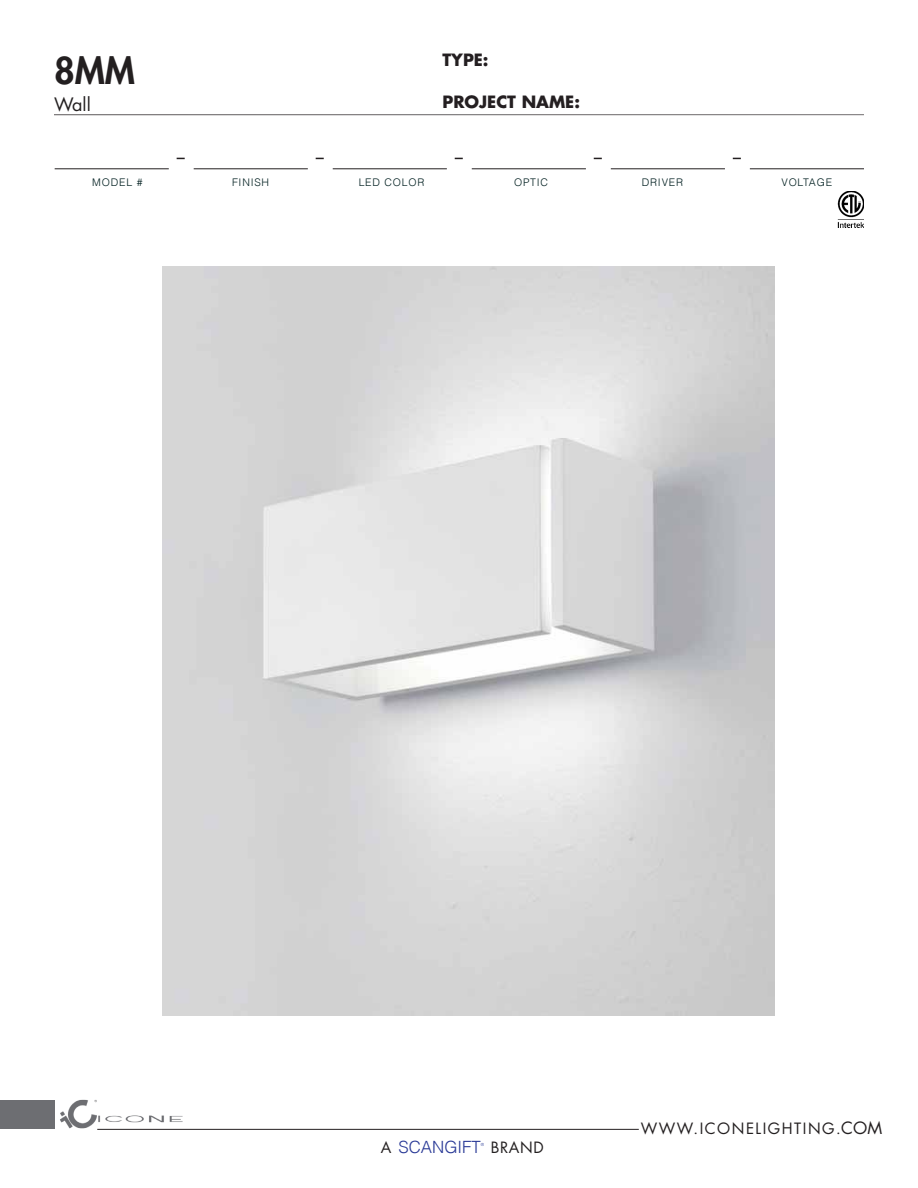
<style>
.page{position:relative;width:918px;height:1188px;background:#fff}
.page>*{position:absolute;margin:0;border:0;box-sizing:border-box;transform-origin:0 0}
.t1{font:800 36px "Futura Std";color:#231f20}
.t2{font:18px "Futura Std";color:#231f20}
.t3{font:300 16.95px "Helvetica";color:#293996}
.t4{font:700 16.5px "Futura Std";color:#241f21}
.t5{font:16.5px "Futura Std";color:#231f20}
.t6{font:15.15px "Futura Std";letter-spacing:.1em;color:#231f20}
.t7{font:300 10.5px "Helvetica";letter-spacing:.075em;color:#001f20}
.t8{font:300 4.2px "Helvetica";color:#2b3c96}
</style>
<div class="page">
<hr style="left:97px;top:1129px;width:542px;height:1px;background:#231f20">
<div style="left:0;top:1101px;width:55px;height:28px;background:#6d6e72"></div>
<img style="left:60px;top:1099px;width:37px;height:30px">
<img style="left:98px;top:1115px;width:85px;height:8px">
<hr style="left:54px;top:114px;width:810px;height:1px;background:#241f21">
<img style="left:837px;top:191px;width:27px;height:36px">
<hr style="left:55px;top:168px;width:114px;height:1px;background:#231f20">
<hr style="left:194px;top:168px;width:114px;height:1px;background:#231f20">
<hr style="left:333px;top:168px;width:114px;height:1px;background:#231f20">
<hr style="left:472px;top:168px;width:114px;height:1px;background:#231f20">
<hr style="left:611px;top:168px;width:114px;height:1px;background:#231f20">
<hr style="left:750px;top:168px;width:114px;height:1px;background:#231f20">
<p class="t1" style="left:54px;top:48px;width:83px">8MM</p>
<p class="t2" style="left:54px;top:93px;width:38px">Wall</p>
<h3 class="t4" style="left:442px;top:49px;width:48px">TYPE:</h3>
<h3 class="t4" style="left:442px;top:91px;width:139px">PROJECT NAME:</h3>
<p class="t7" style="left:92px;top:174px;width:52px">MODEL #</p>
<p class="t7" style="left:232px;top:174px;width:39px">FINISH</p>
<p class="t7" style="left:359px;top:174px;width:67px">LED COLOR</p>
<p class="t7" style="left:514px;top:174px;width:36px">OPTIC</p>
<p class="t7" style="left:642px;top:174px;width:43px">DRIVER</p>
<p class="t7" style="left:781px;top:174px;width:52px">VOLTAGE</p>
<p class="t6" style="left:381px;top:1138px;width:12px">A</p>
<p class="t6" style="left:491px;top:1138px;width:54px">BRAND</p>
<p class="t3" style="left:398px;top:1134px;width:84px">SCANGIFT</p>
<p class="t8" style="left:481px;top:1141px;width:5px">®</p>
<p class="t5" style="left:841px;top:1118px;width:42px">COM</p>
<p class="t6" style="left:641px;top:1119px;width:226px">WWW.ICONELIGHTING.CA</p>
</div>
